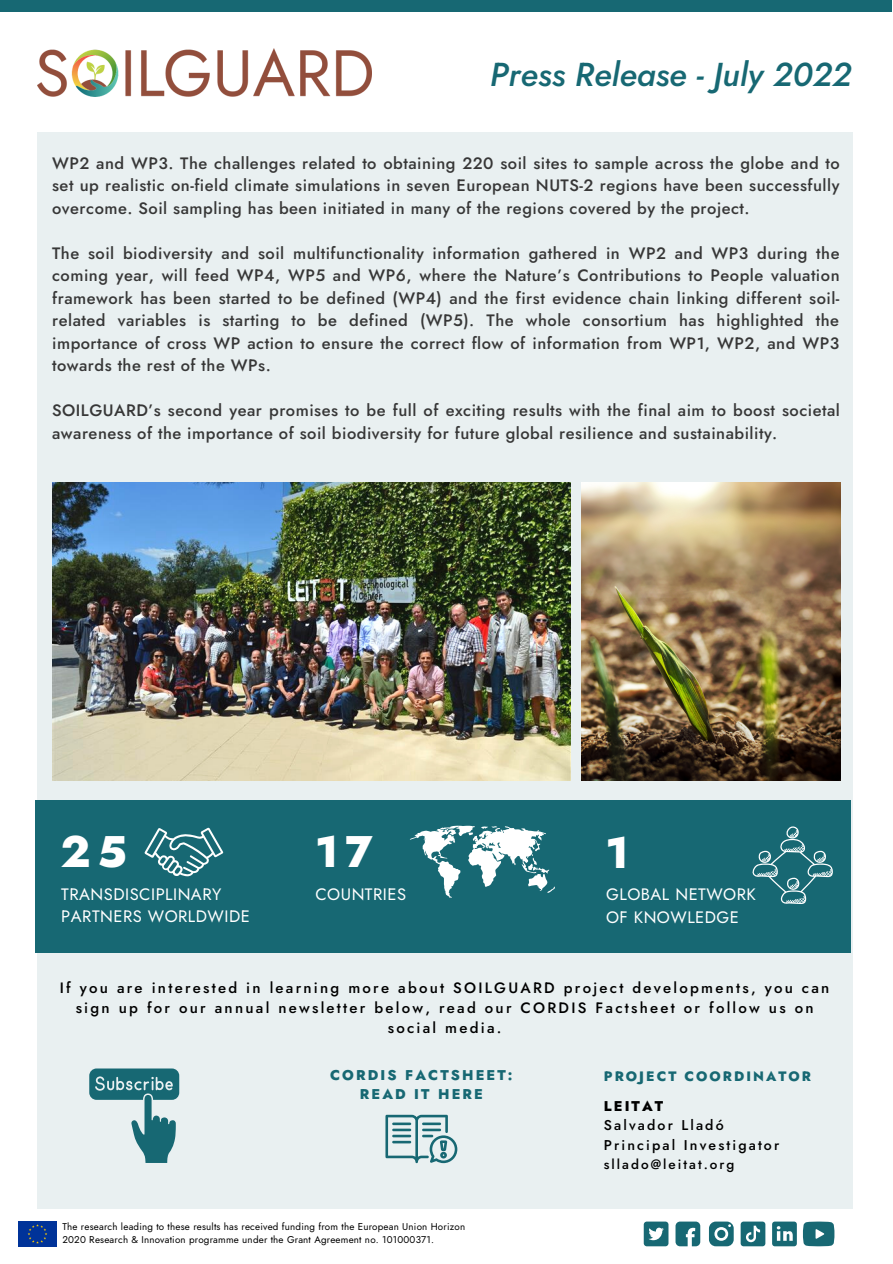
<style>
.page{position:relative;width:893px;height:1264px;background:#fff}
.page>*{position:absolute;margin:0;border:0;box-sizing:border-box;transform-origin:0 0}
.t1{font:800 44.1px "Jost";color:#fff}
.t2{font:italic 500 33.15px "Jost";color:#176873}
.t3{font:500 16.5px/22.5px "Jost";letter-spacing:.03em;color:#373737;text-align:justify}
.t4{font:16.5px/22.5px "Jost";letter-spacing:.03em;color:#fff}
.t5{font:500 15px/20.2px "Jost";letter-spacing:.15em;color:#000;text-align:center}
.t6{font:500 14.1px/19px "Jost";letter-spacing:.15em;color:#000}
.t7{font:800 14.1px/18.9px "Jost";letter-spacing:.15em;color:#176873;text-align:center}
.t8{font:800 14.1px "Jost";letter-spacing:.15em;color:#000}
.t9{font:800 13.65px "Jost";letter-spacing:.15em;color:#176873}
.t10{font:500 13.5px "Jost";letter-spacing:.15em;color:#000}
.t11{font:9.75px/13px "Jost";letter-spacing:.02em;color:#000}
</style>
<div class="page">
<div style="left:37px;top:132px;width:815px;height:1076px;background:#e9f0f1"></div>
<img style="left:52px;top:482px;width:518px;height:298px">
<img style="left:582px;top:482px;width:258px;height:298px">
<img style="left:18px;top:1221px;width:39px;height:25px">
<img style="left:37px;top:48px;width:334px;height:48px">
<div style="left:0;top:1px;width:892px;height:11px;background:#176873"></div>
<svg style="left:740px;top:1221px;width:25px;height:25px"></svg>
<div style="left:643px;top:1221px;width:25px;height:25px;background:#176873;border-radius:3px"></div>
<svg style="left:648px;top:1227px;width:15px;height:13px"></svg>
<svg style="left:675px;top:1221px;width:25px;height:25px"></svg>
<svg style="left:802px;top:1221px;width:32px;height:25px"></svg>
<svg style="left:709px;top:1221px;width:24px;height:25px"></svg>
<svg style="left:772px;top:1221px;width:24px;height:25px"></svg>
<svg style="left:89px;top:1068px;width:90px;height:94px"></svg>
<svg style="left:385px;top:1114px;width:72px;height:49px"></svg>
<div style="left:36px;top:799px;width:815px;height:153px;background:#176873"></div>
<svg style="left:410px;top:825px;width:145px;height:72px"></svg>
<svg style="left:145px;top:827px;width:78px;height:49px"></svg>
<svg style="left:752px;top:826px;width:80px;height:78px"></svg>
<h2 class="t2" style="left:490px;top:51px;width:363px">Press Release - July 2022</h2>
<p class="t3" style="left:52px;top:152px;width:789px">WP2 and WP3. The challenges related to obtaining 220 soil sites to sample across the globe and to set up realistic on-field climate simulations in seven European NUTS-2 regions have been successfully overcome. Soil sampling has been initiated in many of the regions covered by the project.</p>
<p class="t3" style="left:52px;top:242px;width:789px">The soil biodiversity and soil multifunctionality information gathered in WP2 and WP3 during the coming year, will feed WP4, WP5 and WP6, where the Nature’s Contributions to People valuation framework has been started to be defined (WP4) and the first evidence chain linking different soil&shy;related variables is starting to be defined (WP5). The whole consortium has highlighted the importance of cross WP action to ensure the correct flow of information from WP1, WP2, and WP3 towards the rest of the WPs.</p>
<p class="t3" style="left:52px;top:399px;width:789px">SOILGUARD’s second year promises to be full of exciting results with the final aim to boost societal awareness of the importance of soil biodiversity for future global resilience and sustainability.</p>
<h1 class="t1" style="left:61px;top:820px;width:68px">25</h1>
<p class="t4" style="left:61px;top:882px;width:190px">TRANSDISCIPLINARY<br>PARTNERS WORLDWIDE</p>
<h1 class="t1" style="left:315px;top:820px;width:59px">17</h1>
<p class="t4" style="left:315px;top:882px;width:92px">COUNTRIES</p>
<h1 class="t1" style="left:605px;top:820px;width:25px">1</h1>
<p class="t4" style="left:606px;top:883px;width:151px">GLOBAL NETWORK<br>OF KNOWLEDGE</p>
<p class="t5" style="left:60px;top:977px;width:771px">If you are interested in learning more about SOILGUARD project developments, you can sign up for our annual newsletter below, read our CORDIS Factsheet or follow us on social media.</p>
<p class="t7" style="left:330px;top:1065px;width:184px">CORDIS FACTSHEET:<br>READ IT HERE</p>
<p class="t9" style="left:603px;top:1066px;width:209px">PROJECT COORDINATOR</p>
<p class="t8" style="left:603px;top:1096px;width:61px">LEITAT</p>
<p class="t6" style="left:603px;top:1115px;width:177px">Salvador Lladó<br>Principal Investigator</p>
<p class="t10" style="left:603px;top:1154px;width:132px">sllado@leitat.org</p>
<p class="t11" style="left:62px;top:1220px;width:404px">The research leading to these results has received funding from the European Union Horizon<br>2020 Research &amp; Innovation programme under the Grant Agreement no. 101000371.</p>
</div>
